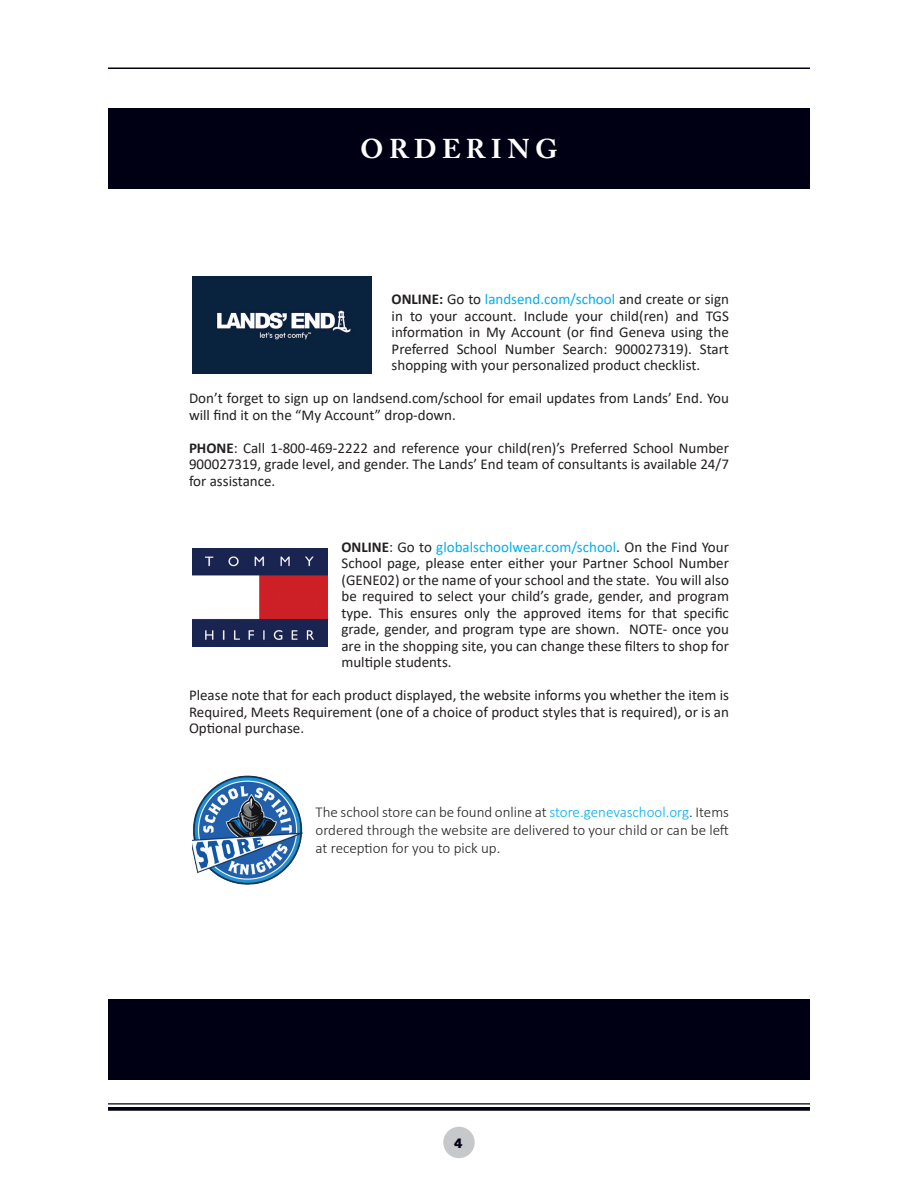
<style>
.page{position:relative;width:918px;height:1188px;background:#fff}
.page>*{position:absolute;margin:0;border:0;box-sizing:border-box;transform-origin:0 0}
.t1{font:700 27px "Adobe Caslon Pro";letter-spacing:.2em;color:#fff}
.t2{font:15px/16.5px "Calibri";color:#231f20;text-align:justify}
.t3{font:300 15px/18px "Calibri";color:#231f20;text-align:justify}
.t4{font:700 13.5px "Brothers OT";color:#000014}
.s1{font-weight:700}
.s2{color:#00aeef}
</style>
<div class="page">
<div style="left:443px;top:1127px;width:32px;height:31px;background:#c7c8ca;border-radius:50%"></div>
<div style="left:108px;top:999px;width:702px;height:81px;background:#000014"></div>
<div style="left:108px;top:108px;width:702px;height:81px;background:#000014"></div>
<svg style="left:108px;top:1107px;width:702px;height:4px;background:#0f0f22"></svg>
<hr style="left:108px;top:1103px;width:702px;height:2px;background:#000014">
<hr style="left:108px;top:68px;width:702px;height:1px;background:#000014">
<img style="left:193px;top:277px;width:178px;height:97px">
<img style="left:193px;top:549px;width:135px;height:97px">
<img style="left:193px;top:775px;width:109px;height:110px">
<h1 class="t1" style="left:360px;top:133px;width:199px">ORDERING</h1>
<p class="t2" style="left:392px;top:291px;width:339px"><span class="s1">ONLINE:</span> Go to <span class="s2">landsend.com/school</span> and create or sign in to your account. Include your child(ren) and TGS information in My Account (or find Geneva using the Preferred School Number Search: 900027319). Start shopping with your personalized product checklist.</p>
<p class="t2" style="left:189px;top:390px;width:541px">Don’t forget to sign up on landsend.com/school for email updates from Lands’ End. You will find it on the “My Account” drop-down.</p>
<p class="t2" style="left:189px;top:439px;width:542px"><span class="s1">PHONE</span>: Call 1-800-469-2222 and reference your child(ren)’s Preferred School Number 900027319, grade level, and gender. The Lands’ End team of consultants is available 24/7 for assistance.</p>
<p class="t2" style="left:341px;top:538px;width:389px"><span class="s1">ONLINE</span>: Go to <span class="s2">globalschoolwear.com/school</span>. On the Find Your School page, please enter either your Partner School Number (GENE02) or the name of your school and the state. You will also be required to select your child’s grade, gender, and program type. This ensures only the approved items for that specific grade, gender, and program type are shown. NOTE‐ once you are in the shopping site, you can change these filters to shop for multiple students.</p>
<p class="t2" style="left:189px;top:687px;width:542px">Please note that for each product displayed, the website informs you whether the item is Required, Meets Requirement (one of a choice of product styles that is required), or is an Optional purchase.</p>
<p class="t3" style="left:316px;top:803px;width:415px">The school store can be found online at <span class="s2">store.genevaschool.org</span>. Items ordered through the website are delivered to your child or can be left at reception for you to pick up.</p>
<p class="t4" style="left:454px;top:1137px;width:10px">4</p>
</div>
